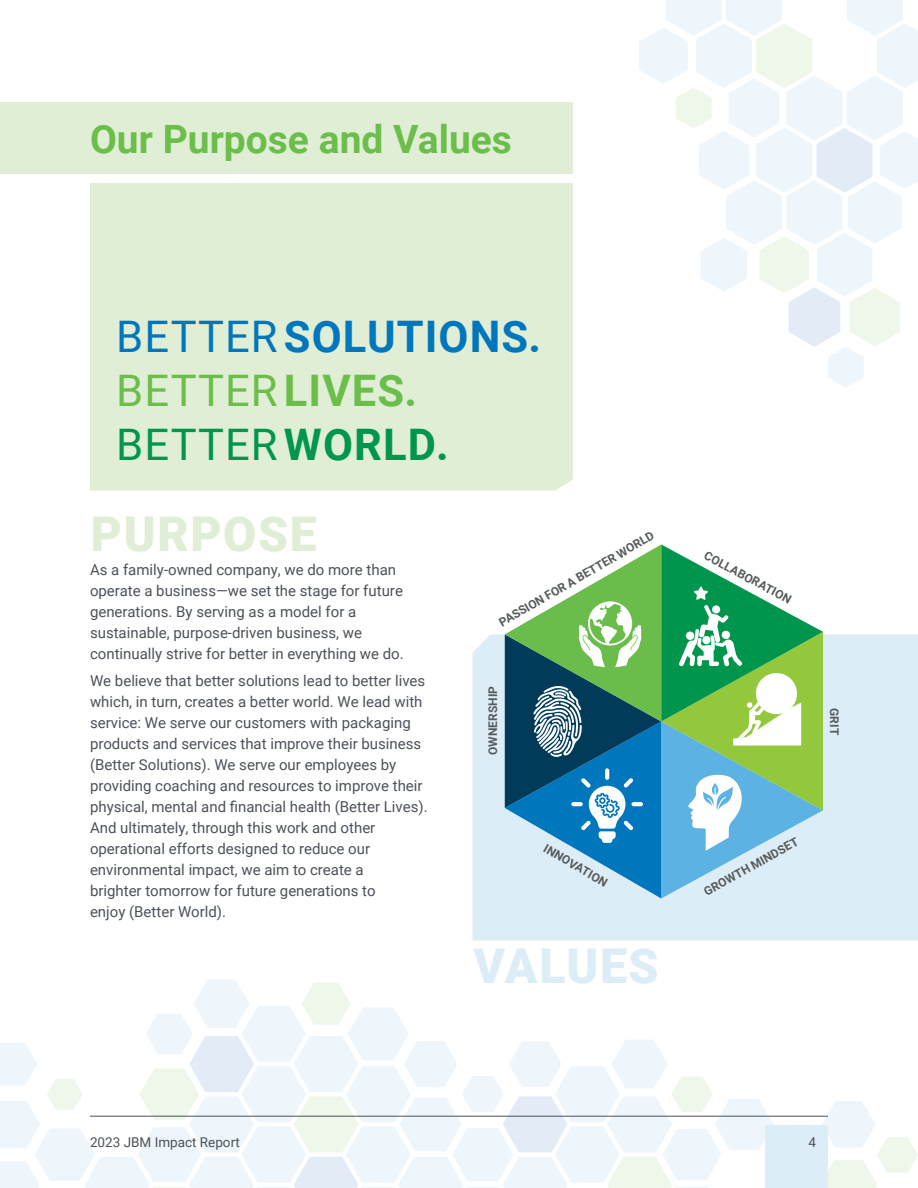
<style>
.page{position:relative;width:918px;height:1188px;background:#fff}
.page>*{position:absolute;margin:0;border:0;box-sizing:border-box;transform-origin:0 0}
.t1{font:900 48px "Roboto";letter-spacing:.035em;color:#dfeed5}
.t2{font:900 48px "Roboto";letter-spacing:.035em;color:#ddedf8}
.t3{font:700 43.5px/54px "Roboto";letter-spacing:.025em;color:#0077bd}
.t4{font:700 39px "Roboto";color:#6cbe4b}
.t5{font:15px/21px "Roboto";color:#4c5159}
.t6{font:13.5px "Roboto";color:#4c5159}
.t7{font:700 12px "Roboto";letter-spacing:.005em;color:#565b5c}
.s1{font-weight:400}
.s2{font-weight:400;color:#6cbe4b}
.s3{color:#6cbe4b}
.s4{font-weight:400;color:#00964c}
.s5{color:#00964c}
</style>
<div class="page">
<div style="left:472px;top:634px;width:446px;height:306px;background:#ddedf8"></div>
<svg style="left:505px;top:544px;width:318px;height:354px"></svg>
<svg style="left:639px;top:0;width:279px;height:388px"></svg>
<div style="left:0;top:102px;width:573px;height:72px;background:#dfeed5"></div>
<svg style="left:0;top:980px;width:918px;height:208px"></svg>
<div style="left:90px;top:183px;width:483px;height:307px;background:#dfeed5"></div>
<h3 class="t4" style="left:90px;top:112px;width:424px">Our Purpose and Values</h3>
<h2 class="t3" style="left:116px;top:308px;width:426px"><span class="s1">BETTER</span> SOLUTIONS.<br><span class="s2">BETTER</span> <span class="s3">LIVES.<br></span><span class="s4">BETTER</span> <span class="s5">WORLD.</span></h2>
<h1 class="t1" style="left:91px;top:501px;width:227px">PURPOSE</h1>
<p class="t5" style="left:90px;top:559px;width:315px">As a family-owned company, we do more than operate a business—we set the stage for future generations. By serving as a model for a sustainable, purpose-driven business, we continually strive for better in everything we do.</p>
<p class="t5" style="left:90px;top:670px;width:339px">We believe that better solutions lead to better lives which, in turn, creates a better world. We lead with service: We serve our customers with packaging products and services that improve their business (Better Solutions). We serve our employees by providing coaching and resources to improve their physical, mental and financial health (Better Lives).<br>And ultimately, through this work and other operational efforts designed to reduce our environmental impact, we aim to create a<br>brighter tomorrow for future generations to<br>enjoy (Better World).</p>
<p class="t7" style="left:496px;top:616px;width:178px;rotate:-30deg">PASSION FOR A BETTER WORLD</p>
<p class="t7" style="left:484px;top:755px;width:71px;rotate:-90deg">OWNERSHIP</p>
<p class="t7" style="left:709px;top:547px;width:98px;rotate:28deg">COLLABORATION</p>
<p class="t7" style="left:549px;top:840px;width:73px;rotate:30deg">INNOVATION</p>
<p class="t7" style="left:701px;top:885px;width:107px;rotate:-29deg">GROWTH MINDSET</p>
<h1 class="t2" style="left:473px;top:933px;width:187px">VALUES</h1>
<p class="t7" style="left:843px;top:708px;width:28px;rotate:90deg">GRIT</p>
<p class="t6" style="left:90px;top:1132px;width:151px">2023 JBM Impact Report</p>
<p class="t6" style="left:808px;top:1132px;width:9px">4</p>
</div>
